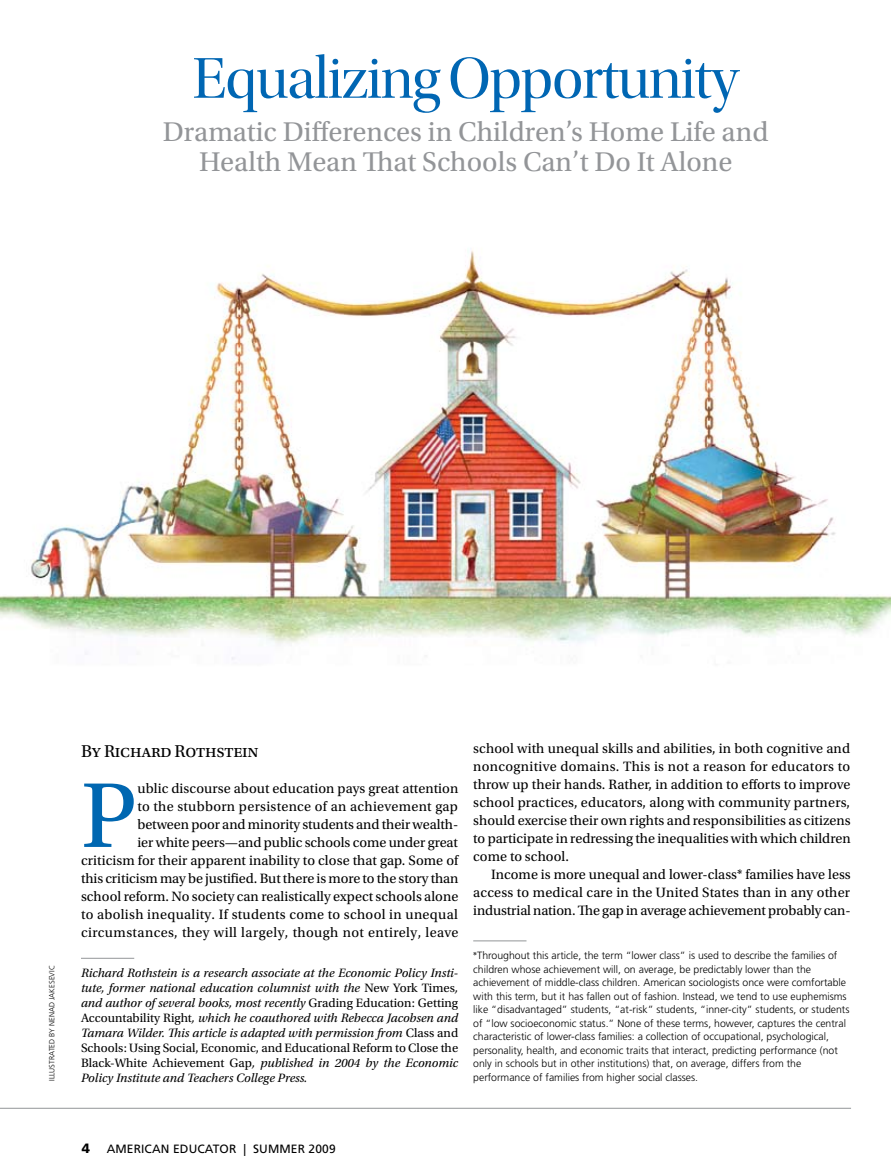
<style>
.page{position:relative;width:891px;height:1176px;background:#fff}
.page>*{position:absolute;margin:0;border:0;box-sizing:border-box;transform-origin:0 0}
.t1{font:96.9px "Utopia Std";color:#0067b1}
.t2{font:60px "Utopia Std Disp";letter-spacing:-.02em;color:#0066b3}
.t3{font:28.5px/30px "Utopia Std";color:#939598;text-align:center}
.t4{font:18px "Utopia Std";letter-spacing:-.01em;color:#000}
.t5{font:14.25px/18px "Utopia Std";letter-spacing:.005em;color:#000;text-align:justify}
.t6{font:italic 12.75px/15px "Utopia Std";color:#000;text-align:justify}
.t7{font:12px "Frutiger LT Std";letter-spacing:.01em;color:#000}
.t8{font:300 10.5px/13.5px "Frutiger LT Std";color:#000}
.t9{font:300 7.5px "Frutiger LT Std";color:#000}
.s1{font-style:normal}
.s2{font-family:"Utopia Std";font-weight:400}
.s3{font-weight:900;font-size:13.5px}
</style>
<div class="page">
<hr style="left:0;top:1107px;width:851px;height:1px;background:#939598">
<img style="left:0;top:250px;width:891px;height:410px">
<hr style="left:81px;top:957px;width:53px;height:1px;background:#939598">
<hr style="left:473px;top:940px;width:53px;height:1px;background:#939598">
<h2 class="t2" style="left:193px;top:46px;width:548px">Equalizing Opportunity</h2>
<h3 class="t3" style="left:163px;top:117px;width:607px">Dramatic Differences in Children’s Home Life and<br>Health Mean That Schools Can’t Do It Alone</h3>
<p class="t9" style="left:48px;top:1080px;width:117px;rotate:-90deg">illustrated by nenad jakesevic</p>
<p class="t4" style="left:81px;top:741px;width:179px">By Richard Rothstein</p>
<h1 class="t1" style="left:81px;top:763px;width:57px">P</h1>
<p class="t5" style="left:81px;top:779px;width:380px;text-align:right">ublic discourse about education pays great attention<br>to the stubborn persistence of an achievement gap<br>between poor and minority students and their wealth-<br>ier white peers—and public schools come under great<br>criticism for their apparent inability to close that gap. Some of this criticism may be justified. But there is more to the story than school reform. No society can realistically expect schools alone to abolish inequality. If students come to school in unequal circumstances, they will largely, though not entirely, leave</p>
<p class="t6" style="left:81px;top:964px;width:379px">Richard Rothstein is a research associate at the Economic Policy Insti&shy;tute, former national education columnist with the <span class="s1">New York Times</span>, and author of several books, most recently <span class="s1">Grading Education: Getting Accountability Right</span>, which he coauthored with Rebecca Jacobsen and Tamara Wilder. This article is adapted with permission from <span class="s1">Class and Schools: Using Social, Economic, and Educational Reform to Close the Black-White Achievement Gap</span>, published in 2004 by the Economic Policy Institute and Teachers College Press.</p>
<p class="t5" style="left:473px;top:739px;width:379px">school with unequal skills and abilities, in both cognitive and noncognitive domains. This is not a reason for educators to throw up their hands. Rather, in addition to efforts to improve school practices, educators, along with community partners, should exercise their own rights and responsibilities as citizens to participate in redressing the inequalities with which children come to school.</p>
<p class="t5" style="left:473px;top:865px;width:379px;text-indent:18px">Income is more unequal and lower-class* families have less access to medical care in the United States than in any other industrial nation. The gap in average achievement probably can-</p>
<p class="t8" style="left:473px;top:948px;width:378px"><span class="s2">*</span>Throughout this article, the term “lower class” is used to describe the families of children whose achievement will, on average, be predictably lower than the achievement of middle-class children. American sociologists once were comfortable with this term, but it has fallen out of fashion. Instead, we tend to use euphemisms like “disadvantaged” students, “at-risk” students, “inner-city” students, or students of “low socioeconomic status.” None of these terms, however, captures the central characteristic of lower-class families: a collection of occupational, psychological, personality, health, and economic traits that interact, predicting performance (not only in schools but in other institutions) that, on average, differs from the</p>
<p class="t8" style="left:473px;top:1070px;width:226px">performance of families from higher social classes.</p>
<p class="t7" style="left:82px;top:1141px;width:255px"><span class="s3">4</span> AMERICAN EDUCATOR | SUMMER 2009</p>
</div>
